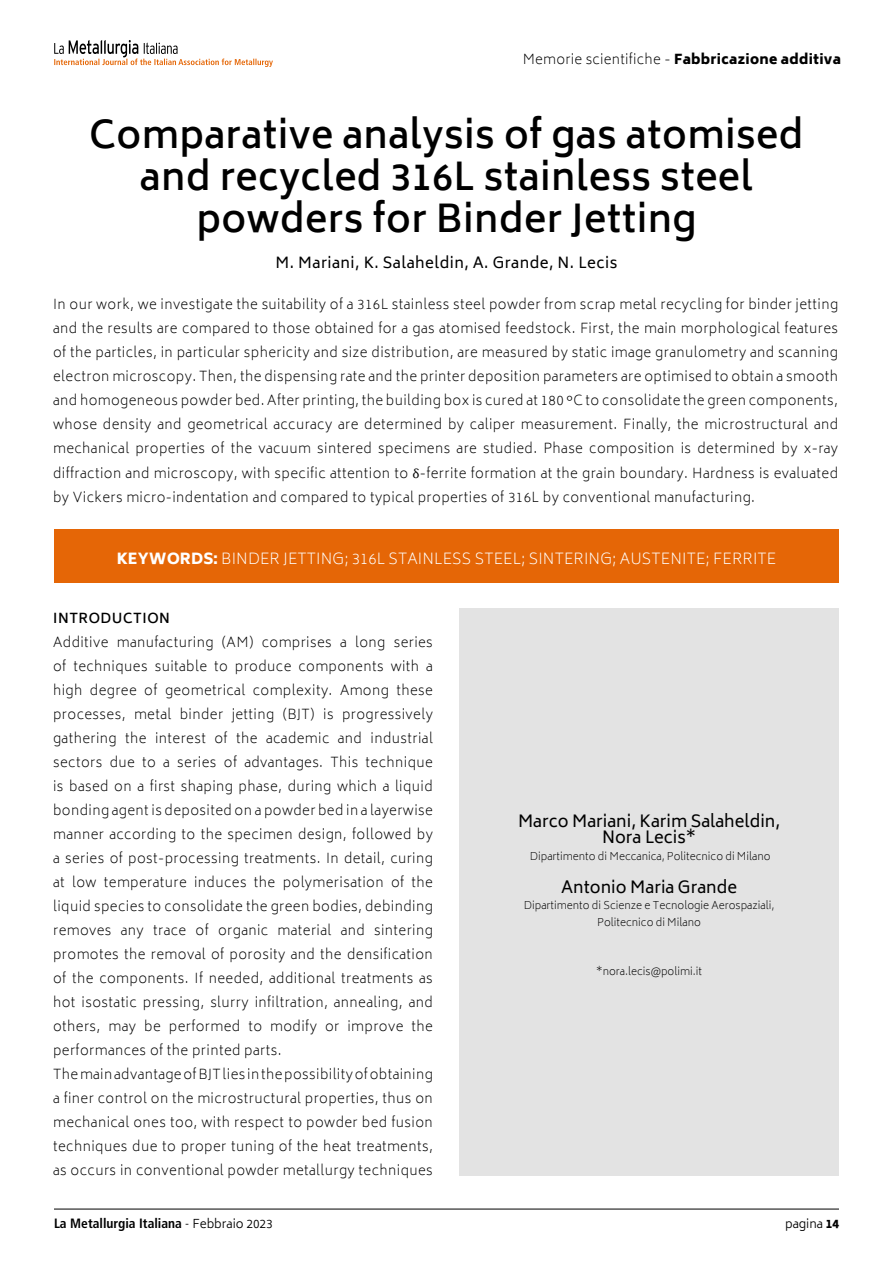
<style>
.page{position:relative;width:893px;height:1263px;background:#fff}
.page>*{position:absolute;margin:0;border:0;box-sizing:border-box;transform-origin:0 0}
.t1{font:600 37.5px/42px "Biryani";letter-spacing:.01em;color:#000;text-align:center}
.t2{font:16.5px/16.5px "Biryani";color:#000;text-align:center}
.t3{font:200 15px "Biryani";letter-spacing:.01em;color:#fff}
.t4{font:15px "Biryani";letter-spacing:.03em;color:#000}
.t5{font:200 13.5px/24px "Biryani";letter-spacing:.03em;color:#000;text-align:justify}
.t6{font:800 13.5px "Biryani";letter-spacing:.02em;color:#000}
.t7{font:700 condensed 13.5px "Frutiger LT Std";color:#000}
.t8{font:600 13.5px "Biryani";letter-spacing:.04em;color:#000}
.t9{font:300 12px "Biryani";color:#000}
.t10{font:200 10.5px/16.5px "Biryani";color:#000;text-align:center}
.s1{font-weight:200}
.s2{font-family:"Cambria Math";font-weight:400}
.s3{font-weight:800}
.s4{font-weight:300}
.s5{font-family:"Biryani";font-weight:300;font-stretch:normal;font-size:12px}
</style>
<div class="page">
<hr style="left:54px;top:1209px;width:785px;height:1px;background:#000">
<svg style="left:54px;top:40px;width:219px;height:27px"></svg>
<div style="left:54px;top:529px;width:785px;height:54px;background:#e56606"></div>
<div style="left:459px;top:608px;width:380px;height:568px;background:#e3e3e3"></div>
<p class="t6" style="left:523px;top:52px;width:320px"><span class="s1">Memorie scientifiche -</span> Fabbricazione additiva</p>
<h1 class="t1" style="left:90px;top:114px;width:715px">Comparative analysis of gas atomised and recycled 316L stainless steel powders for Binder Jetting</h1>
<p class="t4" style="left:276px;top:254px;width:343px">M. Mariani, K. Salaheldin, A. Grande, N. Lecis</p>
<p class="t5" style="left:53px;top:293px;width:786px">In our work, we investigate the suitability of a 316L stainless steel powder from scrap metal recycling for binder jetting and the results are compared to those obtained for a gas atomised feedstock. First, the main morphological features of the particles, in particular sphericity and size distribution, are measured by static image granulometry and scanning electron microscopy. Then, the dispensing rate and the printer deposition parameters are optimised to obtain a smooth and homogeneous powder bed. After printing, the building box is cured at 180 °C to consolidate the green components, whose density and geometrical accuracy are determined by caliper measurement. Finally, the microstructural and mechanical properties of the vacuum sintered specimens are studied. Phase composition is determined by x-ray diffraction and microscopy, with specific attention to <span class="s2">δ</span>-ferrite formation at the grain boundary. Hardness is evaluated by Vickers micro-indentation and compared to typical properties of 316L by conventional manufacturing.</p>
<p class="t3" style="left:117px;top:550px;width:661px"><span class="s3">KEYWORDS:</span> BINDER JETTING; 316L STAINLESS STEEL; SINTERING; AUSTENITE; FERRITE</p>
<p class="t8" style="left:53px;top:610px;width:118px">INTRODUCTION</p>
<p class="t5" style="left:53px;top:630px;width:381px;text-align:left">Additive manufacturing (AM) comprises a long series of techniques suitable to produce components with a high degree of geometrical complexity. Among these processes, metal binder jetting (BJT) is progressively gathering the interest of the academic and industrial sectors due to a series of advantages. This technique is based on a first shaping phase, during which a liquid bonding agent is deposited on a powder bed in a layerwise manner according to the specimen design, followed by a series of post-processing treatments. In detail, curing at low temperature induces the polymerisation of the liquid species to consolidate the green bodies, debinding removes any trace of organic material and sintering promotes the removal of porosity and the densification of the components. If needed, additional treatments as hot isostatic pressing, slurry infiltration, annealing, and others, may be performed to modify or improve the performances of the printed parts.<br>The main advantage of BJT lies in the possibility of obtaining a finer control on the microstructural properties, thus on mechanical ones too, with respect to powder bed fusion techniques due to proper tuning of the heat treatments, as occurs in conventional powder metallurgy techniques</p>
<p class="t2" style="left:518px;top:813px;width:264px">Marco Mariani, Karim Salaheldin,<br>Nora Lecis*</p>
<p class="t10" style="left:530px;top:848px;width:242px">Dipartimento di Meccanica, Politecnico di Milano</p>
<p class="t2" style="left:561px;top:879px;width:177px">Antonio Maria Grande</p>
<p class="t10" style="left:524px;top:897px;width:252px">Dipartimento di Scienze e Tecnologie Aerospaziali,<br>Politecnico di Milano</p>
<p class="t10" style="left:596px;top:963px;width:107px">*nora.lecis@polimi.it</p>
<p class="t7" style="left:54px;top:1216px;width:220px">La Metallurgia Italiana <span class="s4">-</span> <span class="s5">Febbraio 2023</span></p>
<p class="t9" style="left:785px;top:1217px;width:55px">pagina <span class="s3">14</span></p>
</div>
